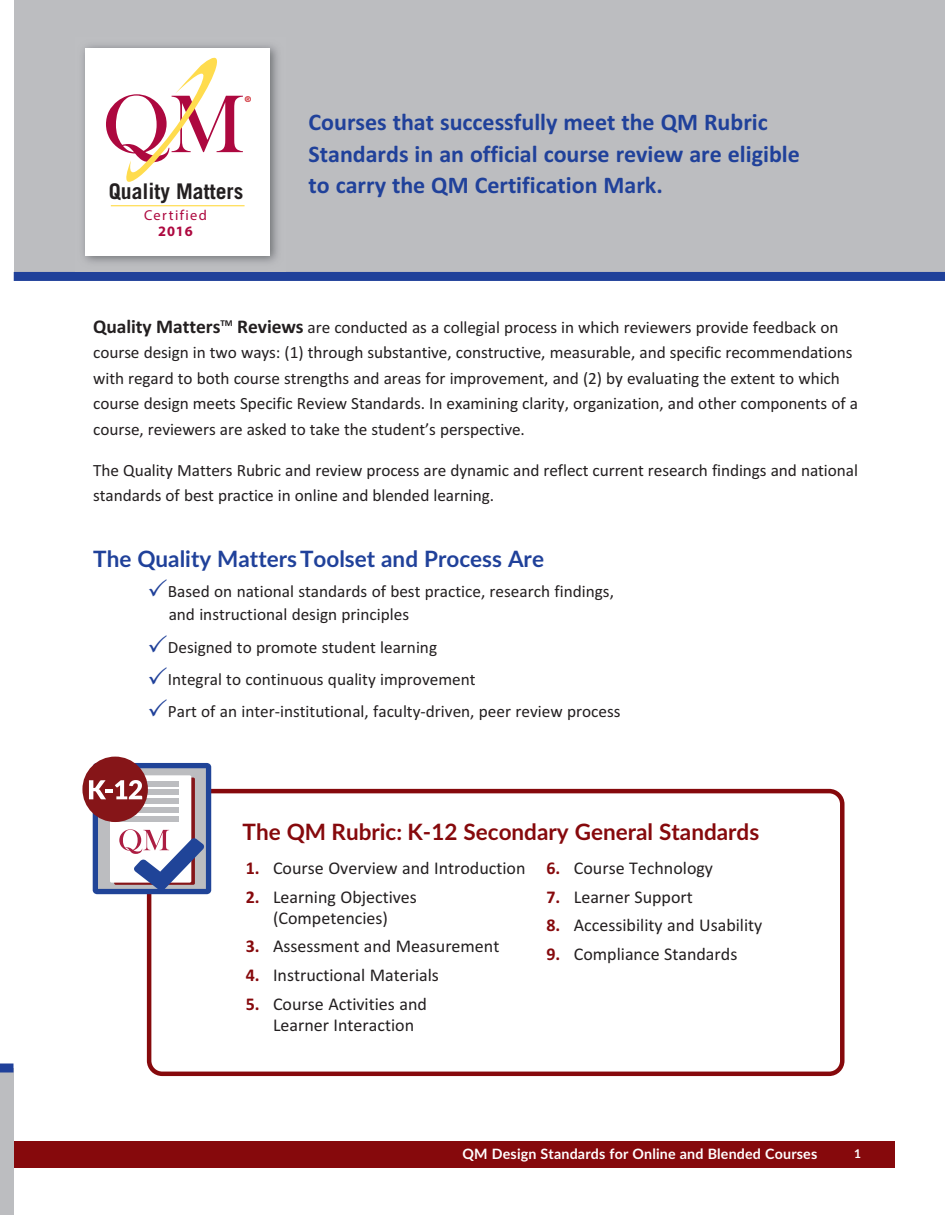
<style>
.page{position:relative;width:945px;height:1215px;background:#fff}
.page>*{position:absolute;margin:0;border:0;box-sizing:border-box;transform-origin:0 0}
.t1{font:84.6px "Bask Old Face";color:#ad083f}
.t2{font:700 24px/31.5px "Calibri";color:#20419a}
.t3{font:700 22.5px "Lato";color:#86090c}
.t4{font:700 22.5px "Lato";color:#20419a}
.t5{font:700 21.6px "Trade Gothic";color:#231f20}
.t6{font:18px/21px "Calibri";color:#231f20;text-align:center}
.t7{font:17.25px/25.5px "Calibri";letter-spacing:-.005em;color:#231f20}
.t8{font:14.4px "Myriad Pro";letter-spacing:.1em;color:#ad083f}
.t9{font:700 14.4px "Myriad Pro";color:#ad083f}
.t10{font:700 14.25px "Lato";letter-spacing:.01em;color:#fff}
.t11{font:700 12px "Lato";color:#fff}
.t12{font:700 7.95px "Trade Gothic";color:#cc2029}
.s1{font-weight:700;font-size:19.5px}
.s2{font-weight:700;color:#86090c}
</style>
<div class="page">
<div style="left:0;top:1141px;width:895px;height:26px;background:#86090c"></div>
<div style="left:0;top:1068px;width:14px;height:147px;background:#bcbdc0"></div>
<div style="left:0;top:1064px;width:14px;height:8px;background:#20419a"></div>
<div style="left:14px;top:0;width:931px;height:276px;background:#bcbdc0"></div>
<div style="left:14px;top:272px;width:931px;height:9px;background:#20419a"></div>
<svg style="left:147px;top:789px;width:698px;height:287px"></svg>
<div style="left:82px;top:757px;width:66px;height:65px;background:#861518;border-radius:50%"></div>
<svg style="left:89px;top:763px;width:122px;height:131px"></svg>
<img style="left:83px;top:45px;width:195px;height:217px">
<div style="left:86px;top:48px;width:184px;height:207px;background:#fff"></div>
<svg style="left:126px;top:58px;width:91px;height:124px"></svg>
<hr style="left:111px;top:205px;width:134px;height:1px;background:#ffdc4e">
<h1 class="t1" style="left:102px;top:78px;width:145px">QM</h1>
<p class="t5" style="left:109px;top:183px;width:136px">Quality Matters</p>
<p class="t12" style="left:245px;top:96px;width:8px">®</p>
<p class="t8" style="left:144px;top:210px;width:65px">Certified</p>
<p class="t9" style="left:158px;top:226px;width:36px">2016</p>
<h2 class="t2" style="left:309px;top:106px;width:493px">Courses that successfully meet the QM Rubric<br>Standards in an official course review are eligible to carry the QM Certification Mark.</h2>
<p class="t7" style="left:93px;top:314px;width:766px"><span class="s1">Quality Matters</span><sup>TM</sup> <span class="s1">Reviews</span> are conducted as a collegial process in which reviewers provide feedback on course design in two ways: (1) through substantive, constructive, measurable, and specific recommendations with regard to both course strengths and areas for improvement, and (2) by evaluating the extent to which course design meets Specific Review Standards. In examining clarity, organization, and other components of a course, reviewers are asked to take the student’s perspective.</p>
<p class="t7" style="left:93px;top:457px;width:766px">The Quality Matters Rubric and review process are dynamic and reflect current research findings and national standards of best practice in online and blended learning.</p>
<h3 class="t4" style="left:93px;top:546px;width:452px">The Quality MattersToolset and Process Are</h3>
<p class="t7" style="left:168px;top:579px;width:448px;line-height:23.4px">Based on national standards of best practice, research findings, and instructional design principles</p>
<p class="t7" style="left:168px;top:630px;width:454px;line-height:32.4px">Designed to promote student learning<br>Integral to continuous quality improvement<br>Part of an inter-institutional, faculty-driven, peer review process</p>
<h3 class="t3" style="left:243px;top:819px;width:518px">The QM Rubric: K-12 Secondary General Standards</h3>
<p class="t6" style="left:246px;top:858px;width:281px"><span class="s2">1.</span> Course Overview and Introduction</p>
<p class="t6" style="left:246px;top:886px;width:173px"><span class="s2">2.</span> Learning Objectives (Competencies)</p>
<p class="t6" style="left:246px;top:936px;width:255px"><span class="s2">3.</span> Assessment and Measurement</p>
<p class="t6" style="left:246px;top:964px;width:195px"><span class="s2">4.</span> Instructional Materials</p>
<p class="t6" style="left:273px;top:993px;width:155px;text-align:left;text-indent:-27px"><span class="s2">5.</span> Course Activities and<br>Learner Interaction</p>
<p class="t6" style="left:546px;top:858px;width:168px"><span class="s2">6.</span> Course Technology</p>
<p class="t6" style="left:546px;top:886px;width:148px"><span class="s2">7.</span> Learner Support</p>
<p class="t6" style="left:546px;top:915px;width:217px"><span class="s2">8.</span> Accessibility and Usability</p>
<p class="t6" style="left:546px;top:943px;width:192px"><span class="s2">9.</span> Compliance Standards</p>
<p class="t10" style="left:463px;top:1145px;width:356px">QM Design Standards for Online and Blended Courses</p>
<p class="t11" style="left:854px;top:1147px;width:8px">1</p>
</div>
